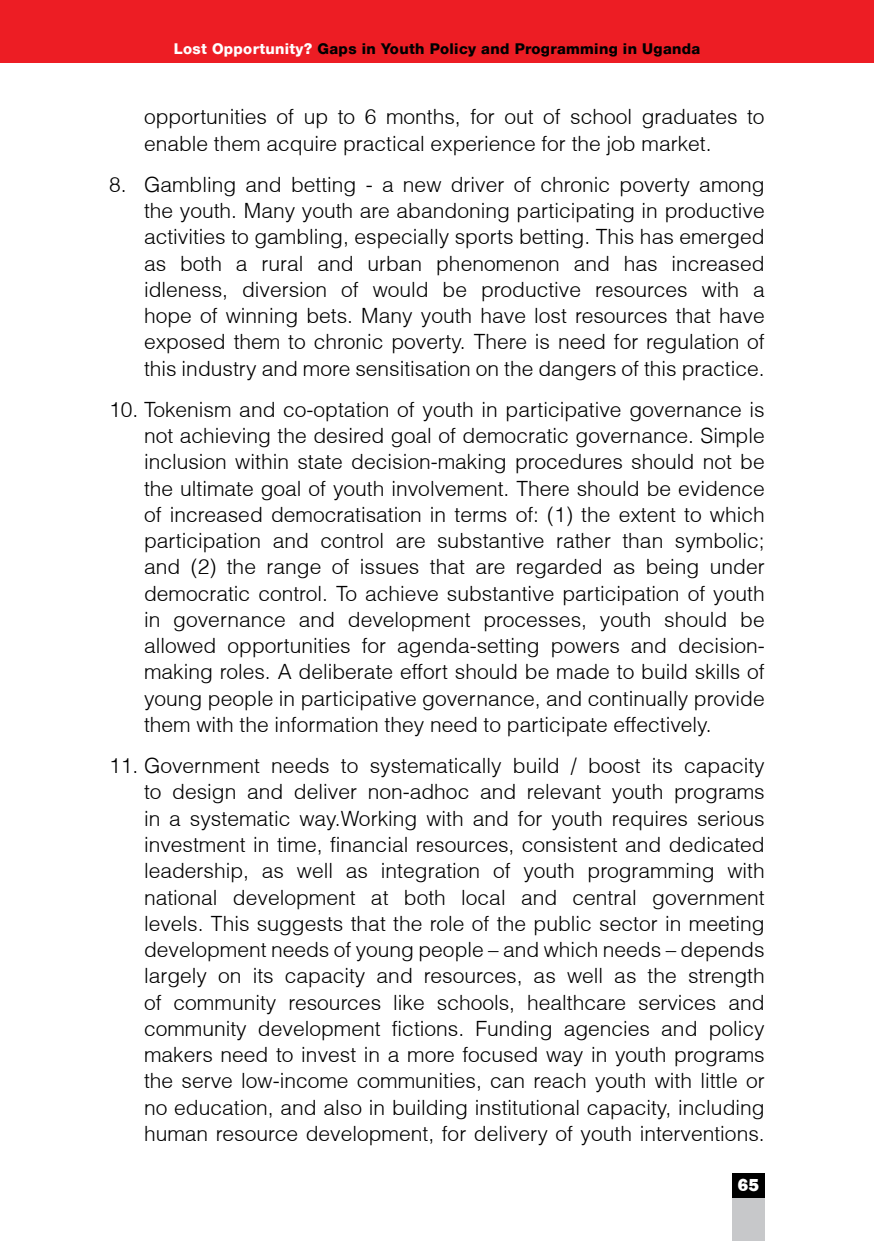
<style>
.page{position:relative;width:874px;height:1241px;background:#fff}
.page>*{position:absolute;margin:0;border:0;box-sizing:border-box;transform-origin:0 0}
.t1{font:300 21px/26.2px "Helvetica";color:#000;text-align:justify}
.t2{font:17.5px "Frankfurt Gothic Heavy Plain";color:#fff}
.t3{font:800 14.88px "Helvetica 85";letter-spacing:.02em;color:#000}
.s1{color:#fff}
</style>
<div class="page">
<div style="left:0;top:0;width:873px;height:63px;background:#ed1d24"></div>
<div style="left:731px;top:1172px;width:33px;height:68px;background:#c7c8ca"></div>
<div style="left:731px;top:1172px;width:33px;height:25px;background:#000"></div>
<p class="t3" style="left:174px;top:40px;width:528px"><span class="s1">Lost Opportunity?</span> Gaps in Youth Policy and Programming in Uganda</p>
<p class="t1" style="left:144px;top:103px;width:621px">opportunities of up to 6 months, for out of school graduates to enable them acquire practical experience for the job market.</p>
<p class="t1" style="left:144px;top:171px;width:622px;text-indent:-35px">8. Gambling and betting - a new driver of chronic poverty among the youth. Many youth are abandoning participating in productive activities to gambling, especially sports betting. This has emerged as both a rural and urban phenomenon and has increased idleness, diversion of would be productive resources with a hope of winning bets. Many youth have lost resources that have exposed them to chronic poverty. There is need for regulation of this industry and more sensitisation on the dangers of this practice.</p>
<p class="t1" style="left:144px;top:396px;width:622px;text-indent:-35px">10. Tokenism and co-optation of youth in participative governance is not achieving the desired goal of democratic governance. Simple inclusion within state decision-making procedures should not be the ultimate goal of youth involvement. There should be evidence of increased democratisation in terms of: (1) the extent to which participation and control are substantive rather than symbolic; and (2) the range of issues that are regarded as being under democratic control. To achieve substantive participation of youth in governance and development processes, youth should be allowed opportunities for agenda-setting powers and decision&shy;making roles. A deliberate effort should be made to build skills of young people in participative governance, and continually provide them with the information they need to participate effectively.</p>
<p class="t1" style="left:144px;top:752px;width:622px;text-indent:-35px">11. Government needs to systematically build / boost its capacity to design and deliver non-adhoc and relevant youth programs in a systematic way.Working with and for youth requires serious investment in time, financial resources, consistent and dedicated leadership, as well as integration of youth programming with national development at both local and central government levels. This suggests that the role of the public sector in meeting development needs of young people – and which needs – depends largely on its capacity and resources, as well as the strength of community resources like schools, healthcare services and community development fictions. Funding agencies and policy makers need to invest in a more focused way in youth programs the serve low-income communities, can reach youth with little or no education, and also in building institutional capacity, including human resource development, for delivery of youth interventions.</p>
<p class="t2" style="left:737px;top:1174px;width:22px">65</p>
</div>
